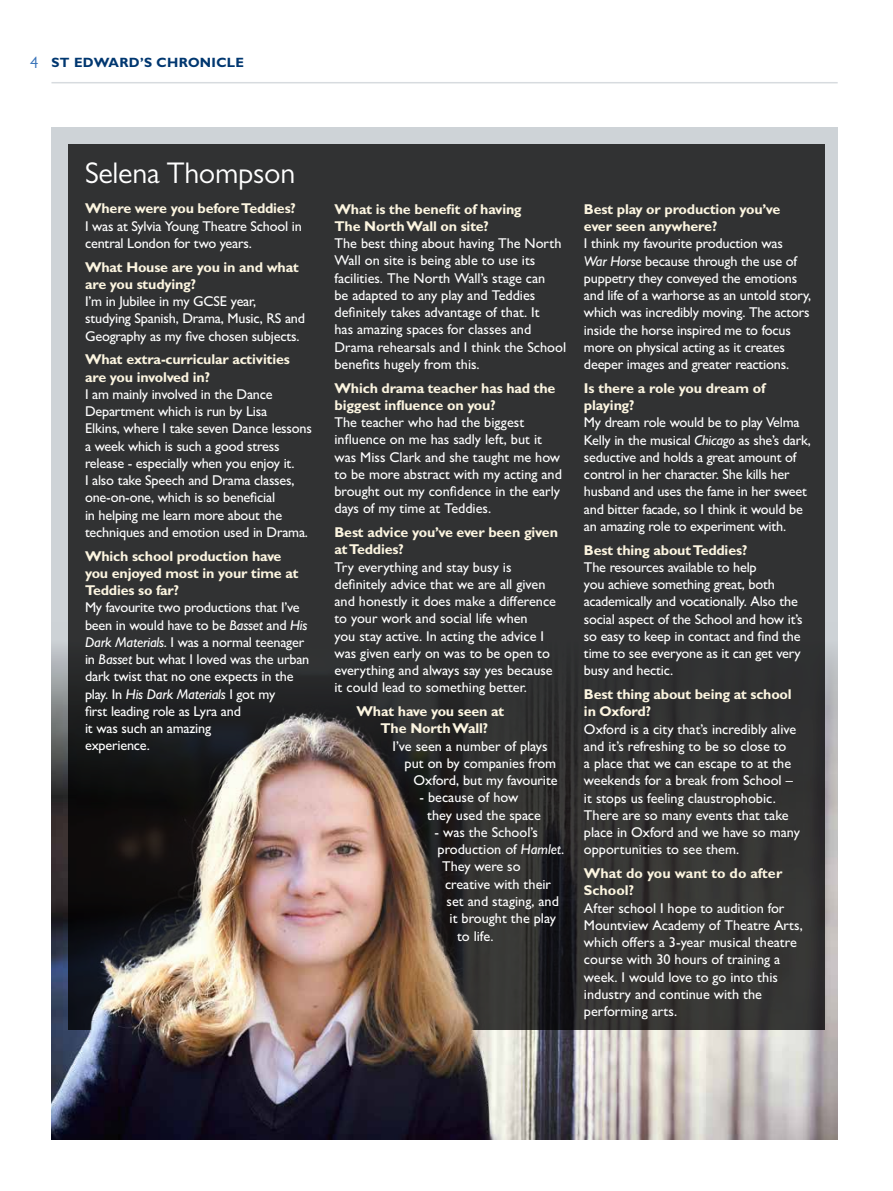
<style>
.page{position:relative;width:893px;height:1191px;background:#fff}
.page>*{position:absolute;margin:0;border:0;box-sizing:border-box;transform-origin:0 0}
.t1{font:30px "Gill Sans MT Pro";letter-spacing:-.01em;color:#fff}
.t2{font:500 14.25px/17.2px "Gill Sans MT Pro";letter-spacing:-.015em;color:#fff}
.t3{font:700 14.25px/17.2px "Gill Sans MT Pro";letter-spacing:-.015em;color:#fcf5e0}
.t4{font:700 13.5px "Gill Sans MT Pro";letter-spacing:.025em;color:#003770}
.s1{font-weight:400;font-size:16.5px;color:#3873b9}
.s2{font-style:italic}
</style>
<div class="page">
<hr style="left:51px;top:82px;width:787px;height:1px;background:#d7dbdf">
<div style="left:51px;top:128px;width:787px;height:1012px;background:#ced3d7"></div>
<img style="left:499px;top:652px;width:339px;height:488px">
<div style="left:68px;top:145px;width:757px;height:885px;background:#313233"></div>
<img style="left:51px;top:648px;width:448px;height:492px">
<img style="left:53px;top:716px;width:435px;height:420px">
<p class="t4" style="left:30px;top:54px;width:216px"><span class="s1">4</span> ST EDWARD’S CHRONICLE</p>
<h1 class="t1" style="left:85px;top:156px;width:212px">Selena Thompson</h1>
<p class="t3" style="left:85px;top:200px;width:212px">Where were you before Teddies?</p>
<p class="t2" style="left:85px;top:217px;width:218px">I was at Sylvia Young Theatre School in central London for two years.</p>
<p class="t3" style="left:85px;top:258px;width:215px">What House are you in and what are you studying?</p>
<p class="t2" style="left:85px;top:292px;width:222px">I’m in Jubilee in my GCSE year, studying Spanish, Drama, Music, RS and<br>Geography as my five chosen subjects.</p>
<p class="t3" style="left:85px;top:350px;width:206px">What extra-curricular activities are you involved in?</p>
<p class="t2" style="left:85px;top:385px;width:228px">I am mainly involved in the Dance Department which is run by Lisa<br>Elkins, where I take seven Dance lessons a week which is such a good stress release - especially when you enjoy it.<br>I also take Speech and Drama classes, one-on-one, which is so beneficial<br>in helping me learn more about the techniques and emotion used in Drama.</p>
<p class="t3" style="left:85px;top:547px;width:215px">Which school production have you enjoyed most in your time at<br>Teddies so far?</p>
<p class="t2" style="left:85px;top:599px;width:226px">My favourite two productions that I’ve been in would have to be <span class="s2">Basset</span> and <span class="s2">His<br>Dark Materials</span>. I was a normal teenager in <span class="s2">Basset</span> but what I loved was the urban dark twist that no one expects in the play. In <span class="s2">His Dark Materials</span> I got my<br>first leading role as Lyra and<br>it was such an amazing<br>experience.</p>
<p class="t3" style="left:334px;top:200px;width:189px">What is the benefit of having<br>The North Wall on site?</p>
<p class="t2" style="left:334px;top:234px;width:233px">The best thing about having The North Wall on site is being able to use its facilities. The North Wall’s stage can<br>be adapted to any play and Teddies definitely takes advantage of that. It<br>has amazing spaces for classes and Drama rehearsals and I think the School benefits hugely from this.</p>
<p class="t3" style="left:334px;top:379px;width:223px">Which drama teacher has had the biggest influence on you?</p>
<p class="t2" style="left:334px;top:413px;width:229px">The teacher who had the biggest influence on me has sadly left, but it was Miss Clark and she taught me how to be more abstract with my acting and brought out my confidence in the early days of my time at Teddies.</p>
<p class="t3" style="left:334px;top:523px;width:225px">Best advice you’ve ever been given at Teddies?</p>
<p class="t2" style="left:334px;top:558px;width:223px">Try everything and stay busy is definitely advice that we are all given and honestly it does make a difference to your work and social life when<br>you stay active. In acting the advice I was given early on was to be open to everything and always say yes because it could lead to something better.</p>
<p class="t3" style="left:357px;top:702px;width:149px;text-align:center">What have you seen at<br>The North Wall?</p>
<p class="t2" style="left:393px;top:737px;width:157px">I’ve seen a number of plays</p>
<p class="t2" style="left:405px;top:754px;width:153px">put on by companies from</p>
<p class="t2" style="left:414px;top:771px;width:146px">Oxford, but my favourite</p>
<p class="t2" style="left:427px;top:789px;width:115px;text-indent:-7px">- because of how they used the space</p>
<p class="t2" style="left:435px;top:823px;width:105px">- was the School’s</p>
<p class="t2" style="left:438px;top:840px;width:128px">production of <span class="s2">Hamlet</span>.</p>
<p class="t2" style="left:442px;top:858px;width:80px">They were so</p>
<p class="t2" style="left:445px;top:875px;width:108px">creative with their</p>
<p class="t2" style="left:447px;top:892px;width:114px">set and staging, and</p>
<p class="t2" style="left:450px;top:909px;width:108px">it brought the play</p>
<p class="t2" style="left:457px;top:927px;width:38px">to life.</p>
<p class="t3" style="left:584px;top:200px;width:198px">Best play or production you’ve ever seen anywhere?</p>
<p class="t2" style="left:584px;top:235px;width:229px">I think my favourite production was<br><span class="s2">War Horse</span> because through the use of puppetry they conveyed the emotions and life of a warhorse as an untold story, which was incredibly moving. The actors inside the horse inspired me to focus more on physical acting as it creates deeper images and greater reactions.</p>
<p class="t3" style="left:584px;top:379px;width:183px">Is there a role you dream of playing?</p>
<p class="t2" style="left:584px;top:414px;width:228px">My dream role would be to play Velma Kelly in the musical <span class="s2">Chicago</span> as she’s dark, seductive and holds a great amount of control in her character. She kills her husband and uses the fame in her sweet and bitter facade, so I think it would be an amazing role to experiment with.</p>
<p class="t3" style="left:584px;top:541px;width:165px">Best thing about Teddies?</p>
<p class="t2" style="left:584px;top:558px;width:220px">The resources available to help<br>you achieve something great, both academically and vocationally. Also the social aspect of the School and how it’s so easy to keep in contact and find the time to see everyone as it can get very busy and hectic.</p>
<p class="t3" style="left:584px;top:685px;width:209px">Best thing about being at school in Oxford?</p>
<p class="t2" style="left:584px;top:720px;width:217px">Oxford is a city that’s incredibly alive and it’s refreshing to be so close to<br>a place that we can escape to at the weekends for a break from School – it stops us feeling claustrophobic.<br>There are so many events that take place in Oxford and we have so many opportunities to see them.</p>
<p class="t3" style="left:584px;top:864px;width:200px">What do you want to do after<br>School?</p>
<p class="t2" style="left:584px;top:899px;width:220px">After school I hope to audition for<br>Mountview Academy of Theatre Arts, which offers a 3-year musical theatre course with 30 hours of training a week. I would love to go into this industry and continue with the performing arts.</p>
</div>
